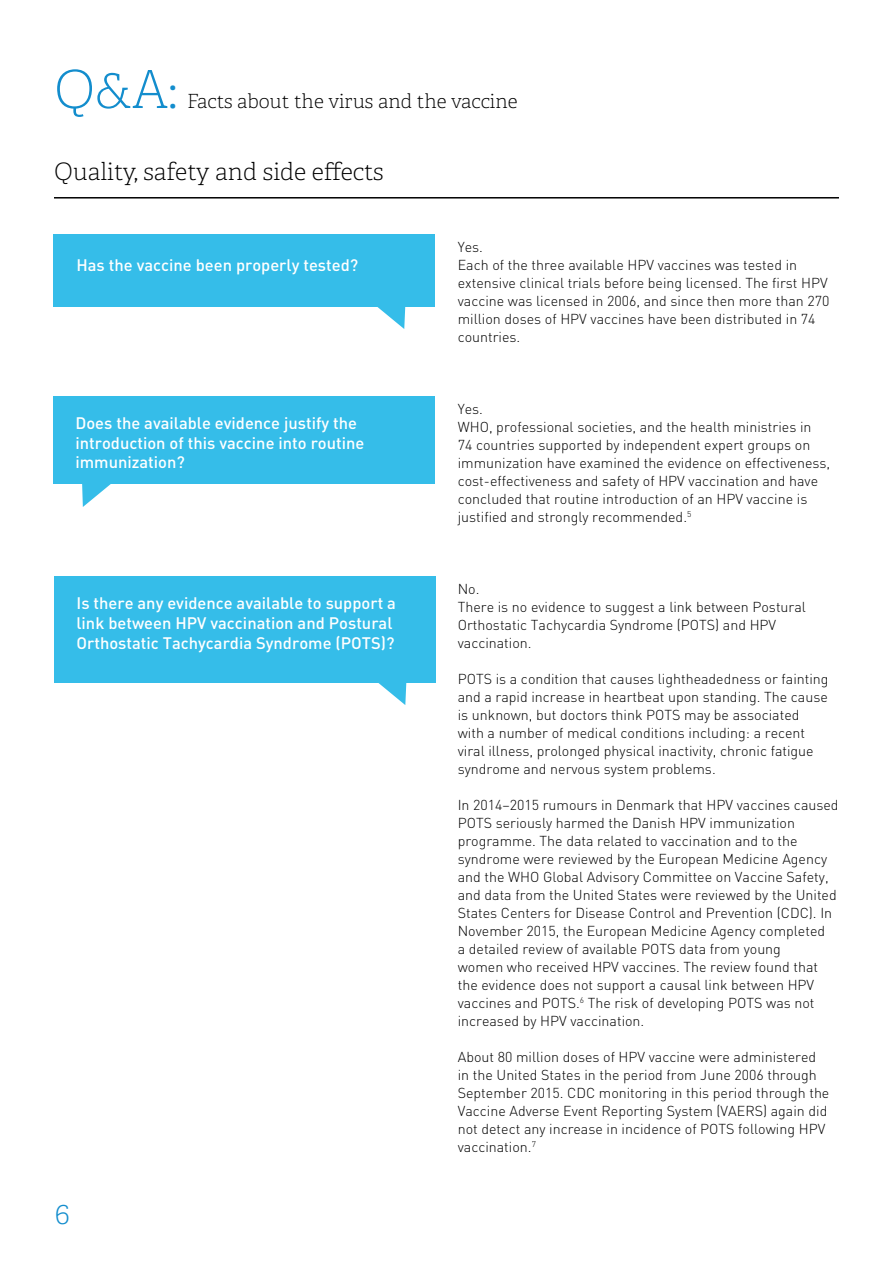
<style>
.page{position:relative;width:893px;height:1263px;background:#fff}
.page>*{position:absolute;margin:0;border:0;box-sizing:border-box;transform-origin:0 0}
.t1{font:100 52.5px "Adelle CYR";color:#138dcd}
.t2{font:100 30px "Adelle CYR";color:#138dcd}
.t3{font:100 24px "Adelle CYR";color:#000}
.t4{font:100 19.5px "Adelle CYR";color:#000}
.t5{font:500 16.5px/19.8px "DIN Pro";color:#fff}
.t6{font:300 14.25px/18px "DIN Pro";color:#000}
.s1{font-size:46.5px}
</style>
<div class="page">
<hr style="left:54px;top:197px;width:785px;height:2px;background:#000">
<div style="left:53px;top:396px;width:381px;height:88px;background:#35bde9"></div>
<svg style="left:82px;top:484px;width:29px;height:23px"></svg>
<div style="left:53px;top:234px;width:381px;height:72px;background:#35bde9"></div>
<svg style="left:374px;top:306px;width:46px;height:23px"></svg>
<div style="left:54px;top:576px;width:381px;height:106px;background:#35bde9"></div>
<svg style="left:375px;top:682px;width:46px;height:23px"></svg>
<h1 class="t1" style="left:54px;top:53px;width:125px">Q&amp;A<span class="s1">:</span></h1>
<h3 class="t4" style="left:187px;top:88px;width:332px">Facts about the virus and the vaccine</h3>
<h3 class="t3" style="left:54px;top:155px;width:331px">Quality, safety and side effects</h3>
<p class="t5" style="left:76px;top:253px;width:283px">Has the vaccine been properly tested?</p>
<p class="t5" style="left:75px;top:411px;width:290px">Does the available evidence justify the introduction of this vaccine into routine immunization?</p>
<p class="t5" style="left:76px;top:591px;width:321px">Is there any evidence available to support a link between HPV vaccination and Postural<br>Orthostatic Tachycardia Syndrome (POTS)?</p>
<h2 class="t2" style="left:55px;top:1193px;width:17px">6</h2>
<p class="t6" style="left:458px;top:237px;width:373px">Yes.<br>Each of the three available HPV vaccines was tested in extensive clinical trials before being licensed. The first HPV vaccine was licensed in 2006, and since then more than 270 million doses of HPV vaccines have been distributed in 74 countries.</p>
<p class="t6" style="left:458px;top:399px;width:374px">Yes.<br>WHO, professional societies, and the health ministries in<br>74 countries supported by independent expert groups on immunization have examined the evidence on effectiveness, cost-effectiveness and safety of HPV vaccination and have concluded that routine introduction of an HPV vaccine is justified and strongly recommended.<sup>5</sup></p>
<p class="t6" style="left:458px;top:579px;width:350px">No.<br>There is no evidence to suggest a link between Postural<br>Orthostatic Tachycardia Syndrome (POTS) and HPV vaccination.</p>
<p class="t6" style="left:458px;top:669px;width:372px">POTS is a condition that causes lightheadedness or fainting and a rapid increase in heartbeat upon standing. The cause is unknown, but doctors think POTS may be associated with a number of medical conditions including: a recent viral illness, prolonged physical inactivity, chronic fatigue syndrome and nervous system problems.</p>
<p class="t6" style="left:458px;top:795px;width:382px">In 2014–2015 rumours in Denmark that HPV vaccines caused POTS seriously harmed the Danish HPV immunization programme. The data related to vaccination and to the syndrome were reviewed by the European Medicine Agency and the WHO Global Advisory Committee on Vaccine Safety, and data from the United States were reviewed by the United States Centers for Disease Control and Prevention (CDC). In November 2015, the European Medicine Agency completed<br>a detailed review of available POTS data from young<br>women who received HPV vaccines. The review found that the evidence does not support a causal link between HPV vaccines and POTS.<sup>6</sup> The risk of developing POTS was not increased by HPV vaccination.</p>
<p class="t6" style="left:458px;top:1047px;width:373px">About 80 million doses of HPV vaccine were administered in the United States in the period from June 2006 through September 2015. CDC monitoring in this period through the Vaccine Adverse Event Reporting System (VAERS) again did not detect any increase in incidence of POTS following HPV vaccination.<sup>7</sup></p>
</div>
